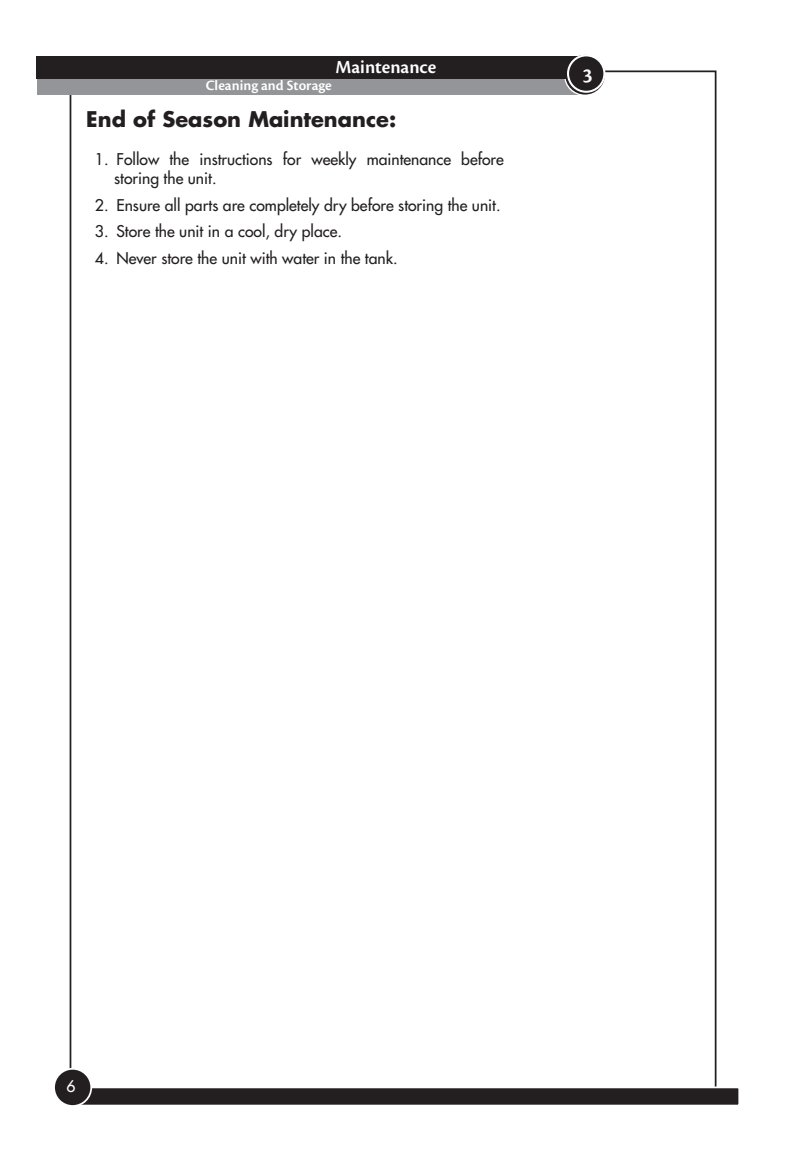
<style>
.page{position:relative;width:787px;height:1165px;background:#fff}
.page>*{position:absolute;margin:0;border:0;box-sizing:border-box;transform-origin:0 0}
.t1{font:700 21px "Futura Std";color:#231f20}
.t2{font:600 21px "Cronos Pro";color:#fff}
.t3{font:600 19.25px "Cronos Pro";color:#fff}
.t4{font:500 15.75px/18.9px "Futura Std";color:#231f20}
.t5{font:500 15.75px "Futura Std";color:#fff}
.t6{font:600 14.88px "Cronos Pro";color:#fff}
</style>
<div class="page">
<div style="left:37px;top:61px;width:561px;height:26px;background:linear-gradient(to right,#939598,#939598)"></div>
<div style="left:37px;top:80px;width:542px;height:15px;background:#939598"></div>
<svg style="left:565px;top:57px;width:38px;height:38px"></svg>
<div style="left:564px;top:56px;width:40px;height:40px;border:2px solid #fff;border-radius:50%"></div>
<div style="left:37px;top:56px;width:542px;height:22px;background:#231f20"></div>
<svg style="left:566px;top:56px;width:38px;height:38px"></svg>
<div style="left:565px;top:55px;width:40px;height:40px;border:2px solid #231f20;border-radius:50%"></div>
<div style="left:568px;top:55px;width:36px;height:37px;background:#231f20;border-radius:50%"></div>
<div style="left:567px;top:54px;width:38px;height:39px;border:2px solid #fff;border-radius:50%"></div>
<div style="left:72px;top:1087px;width:667px;height:18px;background:#231f20"></div>
<div style="left:72px;top:1086px;width:668px;height:20px;border:2px solid #fff"></div>
<div style="left:54px;top:1068px;width:37px;height:38px;background:#231f20;border-radius:50%"></div>
<div style="left:53px;top:1068px;width:39px;height:39px;border:2px solid #fff;border-radius:50%"></div>
<p class="t3" style="left:335px;top:56px;width:102px">Maintenance</p>
<p class="t6" style="left:206px;top:77px;width:127px">Cleaning and Storage</p>
<h1 class="t1" style="left:86px;top:105px;width:311px">End of Season Maintenance:</h1>
<p class="t4" style="left:114px;top:150px;width:391px;text-indent:-19px">1. Follow the instructions for weekly maintenance before storing the unit.</p>
<p class="t4" style="left:95px;top:195px;width:407px">2. Ensure all parts are completely dry before storing the unit.</p>
<p class="t4" style="left:95px;top:222px;width:248px">3. Store the unit in a cool, dry place.</p>
<p class="t4" style="left:95px;top:249px;width:304px">4. Never store the unit with water in the tank.</p>
<h1 class="t2" style="left:582px;top:64px;width:12px">3</h1>
<p class="t5" style="left:66px;top:1076px;width:11px">6</p>
</div>
